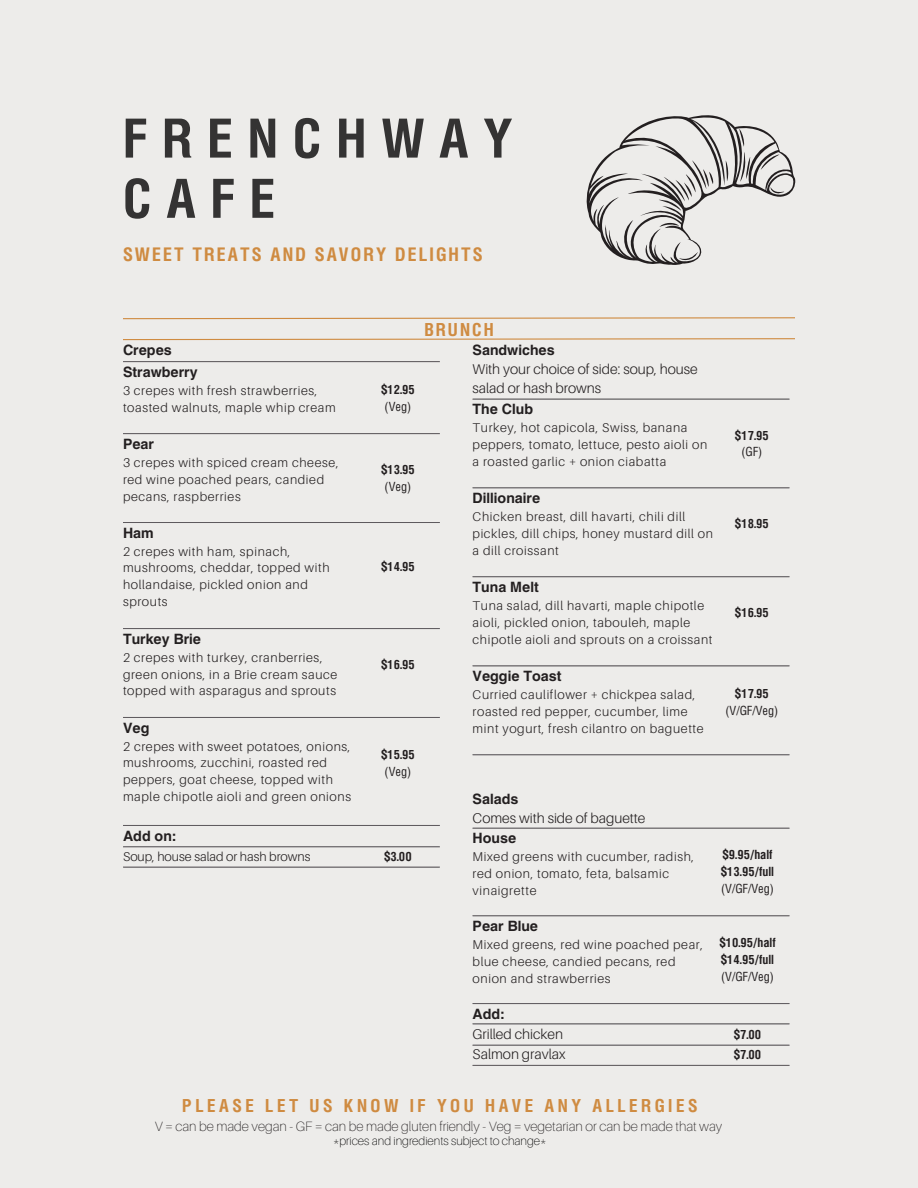
<style>
.page{position:relative;width:918px;height:1188px;background:#edecea}
.page>*{position:absolute;margin:0;border:0;box-sizing:border-box;transform-origin:0 0}
.t1{font:700 54px "Helios Cond";letter-spacing:.275em;color:#343333}
.t2{font:700 18.75px "Helios Cond";letter-spacing:.115em;color:#cf8b41}
.t3{font:700 18px "Helios Cond";letter-spacing:.195em;color:#cf8b41}
.t4{font:700 14.1px "Helios";color:#231f20}
.t5{font:300 14.1px/19px "Aileron";color:#231f20}
.t6{font:100 13.5px "Aileron";color:#231f20}
.t7{font:300 12.75px/17px "Aileron";letter-spacing:.05em;color:#231f20}
.t8{font:700 12.75px "Helios Cond";color:#231f20}
.t9{font:12.75px "Helios Cond";color:#231f20}
.t10{font:300 12.75px "Aileron";color:#231f20}
.t11{font:100 12px "Aileron";color:#000}
</style>
<div class="page">
<svg style="left:123px;top:317px;width:672px;height:3px"></svg>
<svg style="left:586px;top:115px;width:210px;height:150px"></svg>
<svg style="left:123px;top:338px;width:672px;height:3px"></svg>
<hr style="left:123px;top:361px;width:317px;height:1px;background:#5d595d">
<hr style="left:123px;top:433px;width:317px;height:1px;background:#5d595d">
<hr style="left:123px;top:522px;width:317px;height:1px;background:#5d595d">
<hr style="left:123px;top:628px;width:317px;height:1px;background:#5d595d">
<hr style="left:123px;top:717px;width:317px;height:1px;background:#5d595d">
<hr style="left:123px;top:825px;width:317px;height:1px;background:#5d595d">
<hr style="left:123px;top:847px;width:317px;height:1px;background:#5d595d">
<hr style="left:123px;top:867px;width:317px;height:1px;background:#5d595d">
<hr style="left:473px;top:828px;width:316px;height:1px;background:#5d595d">
<hr style="left:473px;top:916px;width:316px;height:1px;background:#5d595d">
<hr style="left:473px;top:1003px;width:316px;height:1px;background:#5d595d">
<hr style="left:473px;top:1024px;width:316px;height:1px;background:#5d595d">
<hr style="left:473px;top:1045px;width:316px;height:1px;background:#5d595d">
<hr style="left:473px;top:1065px;width:316px;height:1px;background:#5d595d">
<hr style="left:473px;top:399px;width:316px;height:1px;background:#5d595d">
<hr style="left:473px;top:488px;width:316px;height:1px;background:#5d595d">
<hr style="left:473px;top:577px;width:316px;height:1px;background:#5d595d">
<hr style="left:473px;top:666px;width:316px;height:1px;background:#5d595d">
<hr style="left:473px;top:755px;width:316px;height:1px;background:#5d595d">
<p class="t1" style="left:123px;top:102px;width:391px">FRENCHWAY</p>
<p class="t1" style="left:123px;top:162px;width:154px">CAFE</p>
<p class="t2" style="left:123px;top:242px;width:361px">SWEET TREATS AND SAVORY DELIGHTS</p>
<p class="t4" style="left:123px;top:341px;width:50px">Crepes</p>
<p class="t4" style="left:123px;top:363px;width:76px">Strawberry</p>
<p class="t7" style="left:123px;top:381px;width:214px">3 crepes with fresh strawberries, toasted walnuts, maple whip cream</p>
<p class="t8" style="left:381px;top:380px;width:35px">$12.95</p>
<p class="t9" style="left:385px;top:398px;width:28px">(Veg)</p>
<p class="t4" style="left:123px;top:435px;width:33px">Pear</p>
<p class="t7" style="left:123px;top:453px;width:217px">3 crepes with spiced cream cheese, red wine poached pears, candied pecans, raspberries</p>
<p class="t8" style="left:381px;top:461px;width:35px">$13.95</p>
<p class="t9" style="left:385px;top:479px;width:28px">(Veg)</p>
<p class="t4" style="left:123px;top:524px;width:32px">Ham</p>
<p class="t7" style="left:123px;top:542px;width:208px">2 crepes with ham, spinach, mushrooms, cheddar, topped with hollandaise, pickled onion and sprouts</p>
<p class="t8" style="left:381px;top:558px;width:35px">$14.95</p>
<p class="t4" style="left:123px;top:630px;width:80px">Turkey Brie</p>
<p class="t7" style="left:123px;top:648px;width:216px">2 crepes with turkey, cranberries, green onions, in a Brie cream sauce topped with asparagus and sprouts</p>
<p class="t8" style="left:381px;top:656px;width:35px">$16.95</p>
<p class="t4" style="left:123px;top:719px;width:28px">Veg</p>
<p class="t7" style="left:123px;top:737px;width:230px">2 crepes with sweet potatoes, onions, mushrooms, zucchini, roasted red peppers, goat cheese, topped with maple chipotle aioli and green onions</p>
<p class="t8" style="left:381px;top:746px;width:35px">$15.95</p>
<p class="t9" style="left:385px;top:764px;width:28px">(Veg)</p>
<p class="t4" style="left:123px;top:827px;width:55px">Add on:</p>
<p class="t10" style="left:123px;top:848px;width:189px">Soup, house salad or hash browns</p>
<p class="t8" style="left:384px;top:848px;width:29px">$3.00</p>
<p class="t3" style="left:424px;top:317px;width:71px">BRUNCH</p>
<p class="t4" style="left:473px;top:341px;width:84px">Sandwiches</p>
<p class="t5" style="left:473px;top:360px;width:227px">With your choice of side: soup, house salad or hash browns</p>
<p class="t4" style="left:473px;top:400px;width:62px">The Club</p>
<p class="t7" style="left:473px;top:419px;width:236px">Turkey, hot capicola, Swiss, banana peppers, tomato, lettuce, pesto aioli on a roasted garlic + onion ciabatta</p>
<p class="t8" style="left:735px;top:426px;width:35px">$17.95</p>
<p class="t9" style="left:742px;top:444px;width:22px">(GF)</p>
<p class="t4" style="left:473px;top:489px;width:69px">Dillionaire</p>
<p class="t7" style="left:473px;top:508px;width:242px">Chicken breast, dill havarti, chili dill pickles, dill chips, honey mustard dill on a dill croissant</p>
<p class="t8" style="left:735px;top:515px;width:35px">$18.95</p>
<p class="t4" style="left:473px;top:578px;width:68px">Tuna Melt</p>
<p class="t7" style="left:473px;top:597px;width:241px">Tuna salad, dill havarti, maple chipotle aioli, pickled onion, tabouleh, maple chipotle aioli and sprouts on a croissant</p>
<p class="t8" style="left:735px;top:604px;width:35px">$16.95</p>
<p class="t4" style="left:473px;top:667px;width:91px">Veggie Toast</p>
<p class="t7" style="left:473px;top:686px;width:233px">Curried cauliflower + chickpea salad, roasted red pepper, cucumber, lime mint yogurt, fresh cilantro on baguette</p>
<p class="t8" style="left:735px;top:685px;width:35px">$17.95</p>
<p class="t9" style="left:726px;top:703px;width:54px">(V/GF/Veg)</p>
<p class="t4" style="left:473px;top:790px;width:47px">Salads</p>
<p class="t5" style="left:473px;top:808px;width:174px">Comes with side of baguette</p>
<p class="t4" style="left:473px;top:829px;width:45px">House</p>
<p class="t7" style="left:473px;top:848px;width:223px">Mixed greens with cucumber, radish, red onion, tomato, feta, balsamic vinaigrette</p>
<p class="t8" style="left:723px;top:846px;width:52px">$9.95/half</p>
<p class="t8" style="left:721px;top:863px;width:55px">$13.95/full</p>
<p class="t9" style="left:721px;top:881px;width:54px">(V/GF/Veg)</p>
<p class="t4" style="left:473px;top:917px;width:67px">Pear Blue</p>
<p class="t7" style="left:473px;top:936px;width:232px">Mixed greens, red wine poached pear, blue cheese, candied pecans, red onion and strawberries</p>
<p class="t8" style="left:719px;top:934px;width:58px">$10.95/half</p>
<p class="t8" style="left:721px;top:951px;width:55px">$14.95/full</p>
<p class="t9" style="left:721px;top:968px;width:54px">(V/GF/Veg)</p>
<p class="t4" style="left:473px;top:1005px;width:34px">Add:</p>
<p class="t5" style="left:473px;top:1024px;width:92px">Grilled chicken</p>
<p class="t8" style="left:734px;top:1026px;width:29px">$7.00</p>
<p class="t5" style="left:473px;top:1044px;width:95px">Salmon gravlax</p>
<p class="t8" style="left:734px;top:1046px;width:29px">$7.00</p>
<p class="t3" style="left:182px;top:1094px;width:517px">PLEASE LET US KNOW IF YOU HAVE ANY ALLERGIES</p>
<p class="t6" style="left:155px;top:1118px;width:569px">V = can be made vegan - GF = can be made gluten friendly - Veg = vegetarian or can be made that way</p>
<p class="t11" style="left:333px;top:1133px;width:215px">*prices and ingredients subject to change*</p>
</div>
